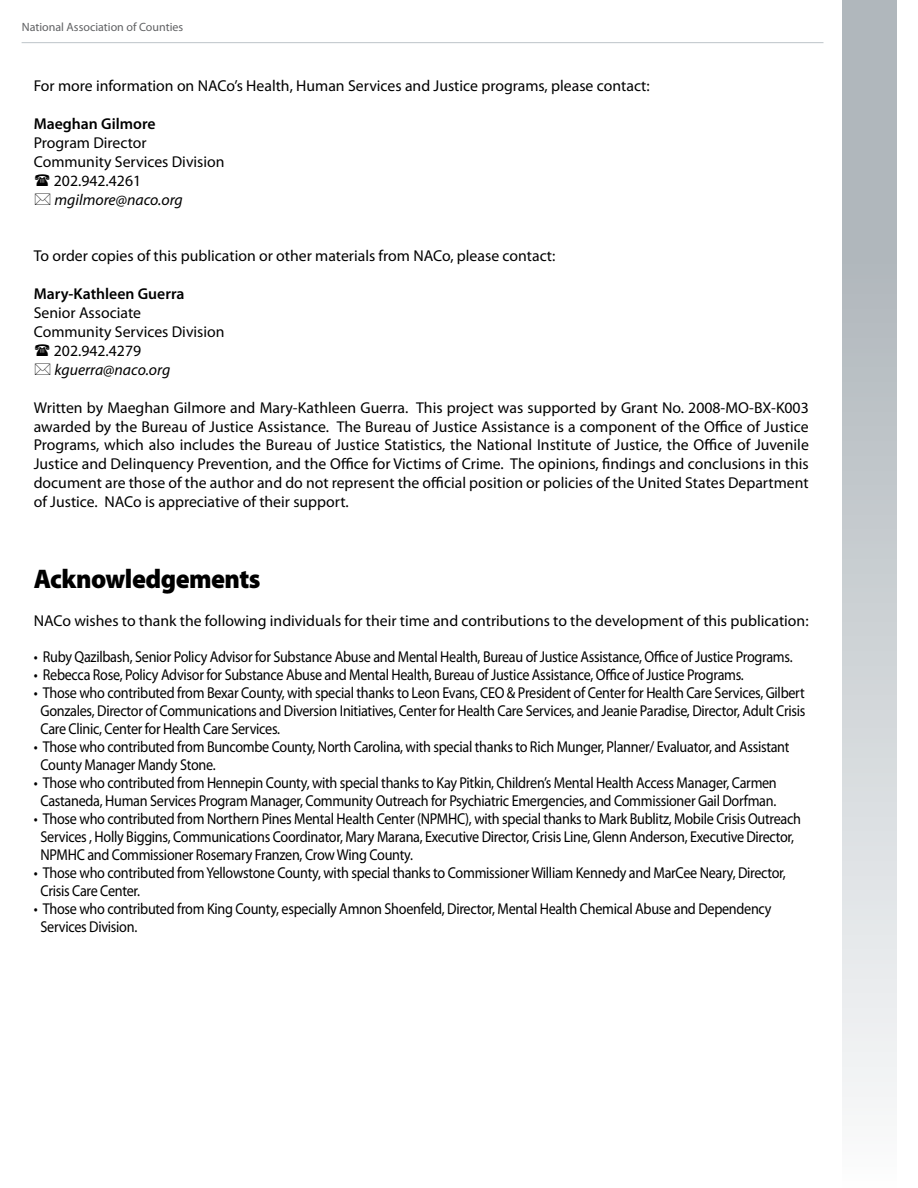
<style>
.page{position:relative;width:918px;height:1188px;background:#fff}
.page>*{position:absolute;margin:0;border:0;box-sizing:border-box;transform-origin:0 0}
.t1{font:900 27px "Myriad Pro";letter-spacing:-.02em;color:#000;scale:.96 1}
.t2{font:15.75px/18px "Myriad Pro";letter-spacing:-.02em;color:#000;scale:.9 1}
.t3{font:15.75px/18.9px "Myriad Pro";letter-spacing:-.02em;color:#000;text-align:justify}
.t4{font:15.75px "Myriad Pro";color:#000}
.t5{font:600 15.75px "Myriad Pro";color:#000}
.t6{font:italic 15.75px "Myriad Pro";color:#000}
.t7{font:12px "Myriad Pro";color:#616264}
</style>
<div class="page">
<div style="left:842px;top:0;width:54px;height:1188px;background:linear-gradient(to bottom,#a3abb1,#f7f8f9)"></div>
<hr style="left:22px;top:42px;width:802px;height:1px;background:#bec5c9">
<p class="t7" style="left:22px;top:22px;width:163px">National Association of Counties</p>
<p class="t4" style="left:34px;top:80px;width:618px">For more information on NACo’s Health, Human Services and Justice programs, please contact:</p>
<p class="t5" style="left:34px;top:118px;width:123px">Maeghan Gilmore</p>
<p class="t4" style="left:34px;top:137px;width:114px">Program Director</p>
<p class="t4" style="left:34px;top:156px;width:192px">Community Services Division</p>
<p class="t4" style="left:54px;top:175px;width:89px">202.942.4261</p>
<p class="t6" style="left:55px;top:193px;width:130px">mgilmore@naco.org</p>
<p class="t4" style="left:34px;top:250px;width:523px">To order copies of this publication or other materials from NACo, please contact:</p>
<p class="t5" style="left:34px;top:288px;width:152px">Mary-Kathleen Guerra</p>
<p class="t4" style="left:34px;top:307px;width:109px">Senior Associate</p>
<p class="t4" style="left:34px;top:326px;width:192px">Community Services Division</p>
<p class="t4" style="left:54px;top:345px;width:89px">202.942.4279</p>
<p class="t6" style="left:55px;top:364px;width:117px">kguerra@naco.org</p>
<p class="t3" style="left:34px;top:399px;width:777px">Written by Maeghan Gilmore and Mary-Kathleen Guerra. This project was supported by Grant No. 2008-MO-BX-K003 awarded by the Bureau of Justice Assistance. The Bureau of Justice Assistance is a component of the Office of Justice Programs, which also includes the Bureau of Justice Statistics, the National Institute of Justice, the Office of Juvenile Justice and Delinquency Prevention, and the Office for Victims of Crime. The opinions, findings and conclusions in this document are those of the author and do not represent the official position or policies of the United States Department of Justice. NACo is appreciative of their support.</p>
<h1 class="t1" style="left:34px;top:568px;width:238px">Acknowledgements</h1>
<p class="t4" style="left:34px;top:614px;width:776px">NACo wishes to thank the following individuals for their time and contributions to the development of this publication:</p>
<p class="t2" style="left:34px;top:648px;width:845px">• Ruby Qazilbash, Senior Policy Advisor for Substance Abuse and Mental Health, Bureau of Justice Assistance, Office of Justice Programs.</p>
<p class="t2" style="left:34px;top:666px;width:791px">• Rebecca Rose, Policy Advisor for Substance Abuse and Mental Health, Bureau of Justice Assistance, Office of Justice Programs.</p>
<p class="t2" style="left:40px;top:684px;width:852px;text-align:justify;text-indent:-7px">• Those who contributed from Bexar County, with special thanks to Leon Evans, CEO &amp; President of Center for Health Care Services, Gilbert Gonzales, Director of Communications and Diversion Initiatives, Center for Health Care Services, and Jeanie Paradise, Director, Adult Crisis Care Clinic, Center for Health Care Services.</p>
<p class="t2" style="left:40px;top:738px;width:834px;text-indent:-7px">• Those who contributed from Buncombe County, North Carolina, with special thanks to Rich Munger, Planner/ Evaluator, and Assistant<br>County Manager Mandy Stone.</p>
<p class="t2" style="left:34px;top:774px;width:827px;text-align:center">• Those who contributed from Hennepin County, with special thanks to Kay Pitkin, Children’s Mental Health Access Manager, Carmen<br>Castaneda, Human Services Program Manager, Community Outreach for Psychiatric Emergencies, and Commissioner Gail Dorfman.</p>
<p class="t2" style="left:40px;top:810px;width:847px;text-indent:-7px">• Those who contributed from Northern Pines Mental Health Center (NPMHC), with special thanks to Mark Bublitz, Mobile Crisis Outreach<br>Services , Holly Biggins, Communications Coordinator, Mary Marana, Executive Director, Crisis Line, Glenn Anderson, Executive Director,<br>NPMHC and Commissioner Rosemary Franzen, Crow Wing County.</p>
<p class="t2" style="left:40px;top:864px;width:830px;text-indent:-7px">• Those who contributed from Yellowstone County, with special thanks to Commissioner William Kennedy and MarCee Neary, Director,<br>Crisis Care Center.</p>
<p class="t2" style="left:40px;top:900px;width:814px;text-indent:-7px">• Those who contributed from King County, especially Amnon Shoenfeld, Director, Mental Health Chemical Abuse and Dependency<br>Services Division.</p>
</div>
